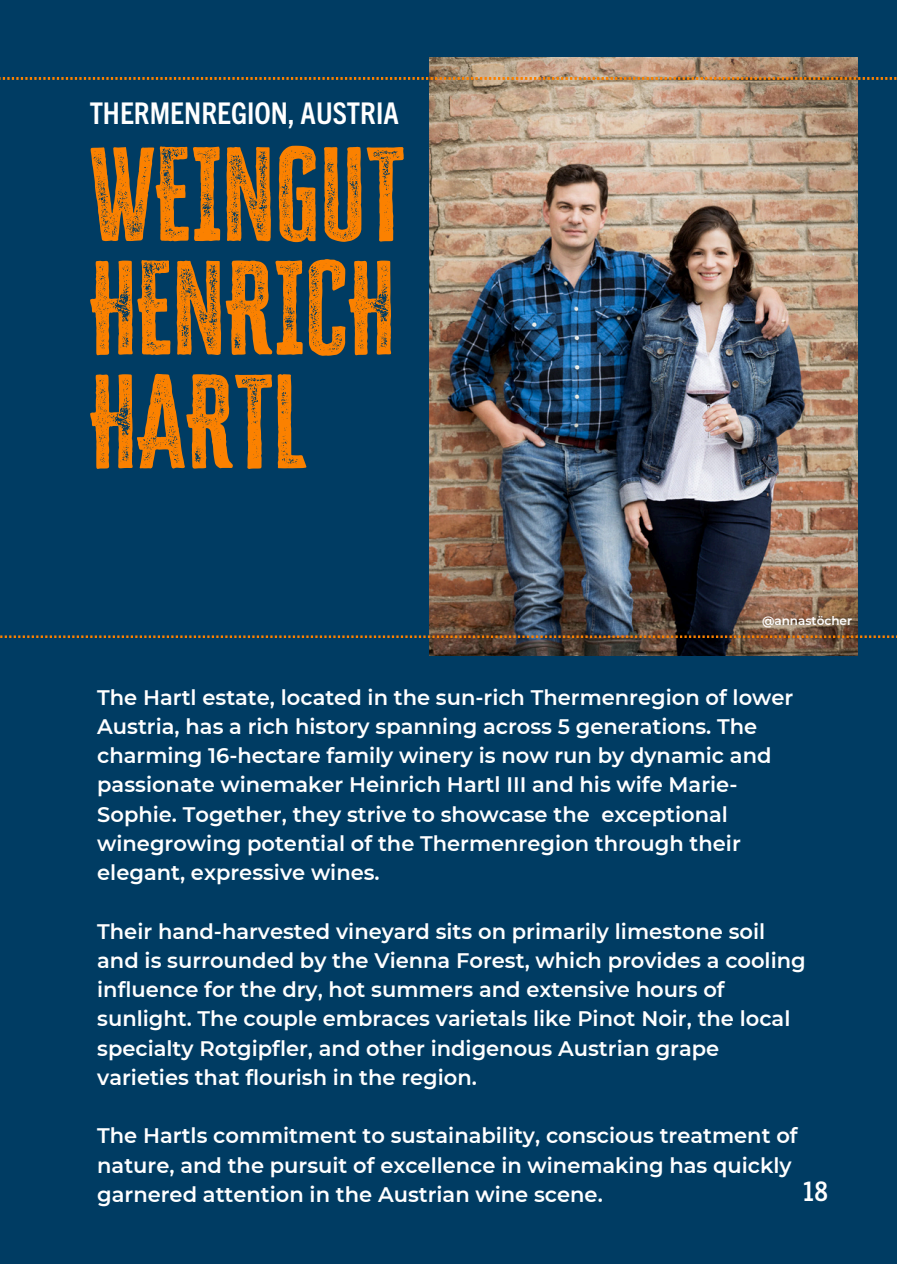
<style>
.page{position:relative;width:897px;height:1264px;background:#fff}
.page>*{position:absolute;margin:0;border:0;box-sizing:border-box;transform-origin:0 0}
.t1{font:108.45px/113.7px "Cheddar Gothic Rough";color:#fb8100;text-align:justify}
.t2{font:700 condensed 30px "Trade Gothic Next LT Pro";color:#fff}
.t3{font:700 condensed 27px "Trade Gothic Next LT Pro";color:#fff}
.t4{font:600 21px/29.2px "Montserrat";color:#fff}
.t5{font:600 12px "Montserrat";color:#fff}
</style>
<div class="page">
<div style="left:0;top:0;width:897px;height:1263px;background:#003c63"></div>
<img style="left:430px;top:58px;width:427px;height:597px">
<img style="left:0;top:78px;width:897px;height:559px">
<h1 class="t2" style="left:90px;top:92px;width:311px">THERMENREGION, AUSTRIA</h1>
<h2 class="t1" style="left:90px;top:137px;width:316px">WEINGUT HENRICH HARTL</h2>
<h3 class="t5" style="left:762px;top:613px;width:92px">@annastöcher</h3>
<p class="t4" style="left:97px;top:682px;width:697px">The Hartl estate, located in the sun-rich Thermenregion of lower Austria, has a rich history spanning across 5 generations. The charming 16-hectare family winery is now run by dynamic and passionate winemaker Heinrich Hartl III and his wife Marie-Sophie. Together, they strive to showcase the exceptional winegrowing potential of the Thermenregion through their elegant, expressive wines.</p>
<h3 class="t4" style="left:97px;top:916px;width:710px">Their hand-harvested vineyard sits on primarily limestone soil and is surrounded by the Vienna Forest, which provides a cooling influence for the dry, hot summers and extensive hours of sunlight. The couple embraces varietals like Pinot Noir, the local specialty Rotgipfler, and other indigenous Austrian grape varieties that flourish in the region.</h3>
<h3 class="t4" style="left:97px;top:1121px;width:702px">The Hartls commitment to sustainability, conscious treatment of nature, and the pursuit of excellence in winemaking has quickly garnered attention in the Austrian wine scene.</h3>
<p class="t3" style="left:802px;top:1172px;width:27px">18</p>
</div>
